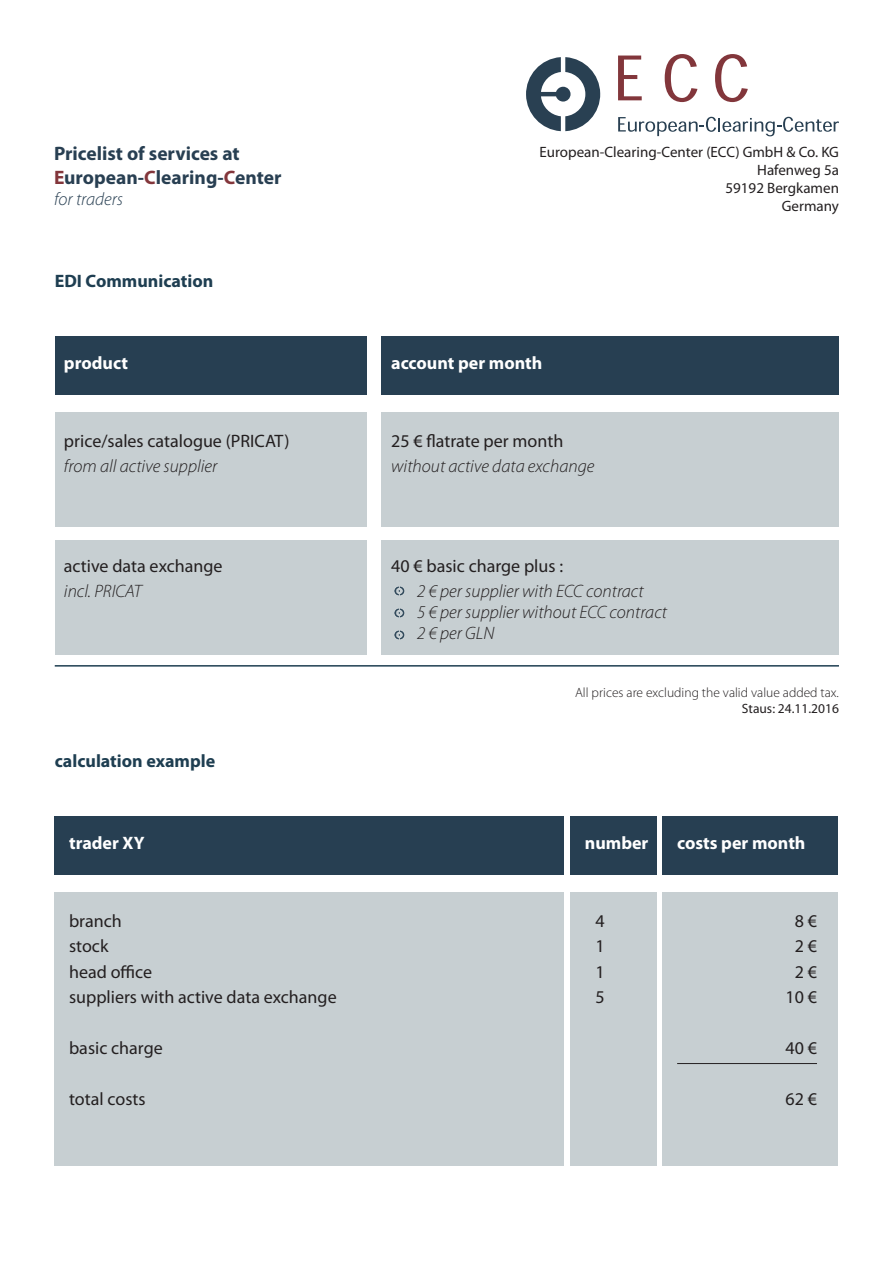
<style>
.page{position:relative;width:893px;height:1263px;background:#fff}
.page>*{position:absolute;margin:0;border:0;box-sizing:border-box;transform-origin:0 0}
.t1{font:700 19.5px "Myriad Pro";color:#283f52}
.t2{font:18px "Myriad Pro";color:#231f20}
.t3{font:italic 300 18px "Myriad Pro";color:#231f20}
.t4{font:700 18px "Myriad Pro";color:#fff}
.t5{font:700 18px "Myriad Pro";color:#1e3e51}
.t6{font:italic 300 18px "Myriad Pro";color:#283f52}
.t7{font:15px "Myriad Pro";color:#231f20}
.t8{font:300 13.5px "Myriad Pro";color:#231f20}
.t9{font:13.5px "Myriad Pro";color:#231f20}
.s1{color:#83363b}
</style>
<div class="page">
<svg style="left:526px;top:57px;width:75px;height:74px"></svg>
<svg style="left:665px;top:54px;width:32px;height:48px"></svg>
<svg style="left:618px;top:56px;width:24px;height:44px"></svg>
<svg style="left:618px;top:117px;width:221px;height:19px"></svg>
<svg style="left:715px;top:54px;width:33px;height:48px"></svg>
<div style="left:55px;top:336px;width:312px;height:59px;background:#273f52"></div>
<div style="left:55px;top:412px;width:312px;height:114px;background:#c7cfd2"></div>
<div style="left:55px;top:540px;width:312px;height:115px;background:#c7cfd2"></div>
<div style="left:381px;top:336px;width:458px;height:59px;background:#273f52"></div>
<div style="left:381px;top:412px;width:458px;height:114px;background:#c7cfd2"></div>
<div style="left:381px;top:540px;width:458px;height:115px;background:#c7cfd2"></div>
<svg style="left:395px;top:586px;width:9px;height:10px"></svg>
<svg style="left:395px;top:608px;width:9px;height:9px"></svg>
<svg style="left:395px;top:630px;width:9px;height:9px"></svg>
<hr style="left:55px;top:665px;width:784px;height:2px;background:#1e3e51">
<div style="left:54px;top:816px;width:510px;height:59px;background:#273f52"></div>
<div style="left:54px;top:892px;width:510px;height:273px;background:#c7cfd2"></div>
<div style="left:570px;top:816px;width:87px;height:59px;background:#273f52"></div>
<div style="left:663px;top:816px;width:175px;height:59px;background:#273f52"></div>
<div style="left:570px;top:892px;width:87px;height:273px;background:#c7cfd2"></div>
<div style="left:663px;top:892px;width:175px;height:273px;background:#c7cfd2"></div>
<hr style="left:677px;top:1063px;width:140px;height:1px;background:#231f20">
<p class="t1" style="left:54px;top:143px;width:187px">Pricelist of services at</p>
<p class="t1" style="left:54px;top:166px;width:229px"><span class="s1">E</span>uropean-<span class="s1">C</span>learing-<span class="s1">C</span>enter</p>
<p class="t6" style="left:54px;top:190px;width:71px">for traders</p>
<p class="t5" style="left:55px;top:270px;width:160px">EDI Communication</p>
<p class="t7" style="left:540px;top:144px;width:301px">European-Clearing-Center (ECC) GmbH &amp; Co. KG</p>
<p class="t7" style="left:757px;top:162px;width:83px">Hafenweg 5a</p>
<p class="t7" style="left:726px;top:180px;width:115px">59192 Bergkamen</p>
<p class="t7" style="left:782px;top:198px;width:59px">Germany</p>
<p class="t4" style="left:64px;top:353px;width:66px">product</p>
<p class="t4" style="left:391px;top:353px;width:153px">account per month</p>
<p class="t2" style="left:64px;top:431px;width:227px">price/sales catalogue (PRICAT)</p>
<p class="t3" style="left:64px;top:456px;width:155px">from all active supplier</p>
<p class="t2" style="left:64px;top:556px;width:160px">active data exchange</p>
<p class="t3" style="left:64px;top:582px;width:79px">incl. PRICAT</p>
<p class="t5" style="left:55px;top:750px;width:162px">calculation example</p>
<p class="t2" style="left:391px;top:431px;width:174px">25 € flatrate per month</p>
<p class="t3" style="left:391px;top:456px;width:205px">without active data exchange</p>
<p class="t2" style="left:391px;top:556px;width:173px">40 € basic charge plus :</p>
<p class="t3" style="left:417px;top:582px;width:228px">2 € per supplier with ECC contract</p>
<p class="t3" style="left:417px;top:603px;width:251px">5 € per supplier without ECC contract</p>
<p class="t3" style="left:417px;top:624px;width:79px">2 € per GLN</p>
<p class="t8" style="left:575px;top:685px;width:265px">All prices are excluding the valid value added tax.</p>
<p class="t9" style="left:742px;top:701px;width:99px">Staus: 24.11.2016</p>
<p class="t4" style="left:69px;top:833px;width:77px">trader XY</p>
<p class="t4" style="left:585px;top:833px;width:65px">number</p>
<p class="t4" style="left:677px;top:833px;width:130px">costs per month</p>
<p class="t2" style="left:69px;top:911px;width:54px">branch</p>
<p class="t2" style="left:69px;top:936px;width:41px">stock</p>
<p class="t2" style="left:69px;top:962px;width:85px">head office</p>
<p class="t2" style="left:69px;top:987px;width:269px">suppliers with active data exchange</p>
<p class="t2" style="left:69px;top:1038px;width:95px">basic charge</p>
<p class="t2" style="left:69px;top:1089px;width:78px">total costs</p>
<p class="t2" style="left:595px;top:911px;width:11px">4</p>
<p class="t2" style="left:595px;top:936px;width:11px">1</p>
<p class="t2" style="left:595px;top:962px;width:11px">1</p>
<p class="t2" style="left:595px;top:987px;width:11px">5</p>
<p class="t2" style="left:795px;top:911px;width:24px">8 €</p>
<p class="t2" style="left:795px;top:936px;width:24px">2 €</p>
<p class="t2" style="left:795px;top:962px;width:24px">2 €</p>
<p class="t2" style="left:785px;top:987px;width:33px">10 €</p>
<p class="t2" style="left:785px;top:1038px;width:33px">40 €</p>
<p class="t2" style="left:785px;top:1089px;width:33px">62 €</p>
</div>
